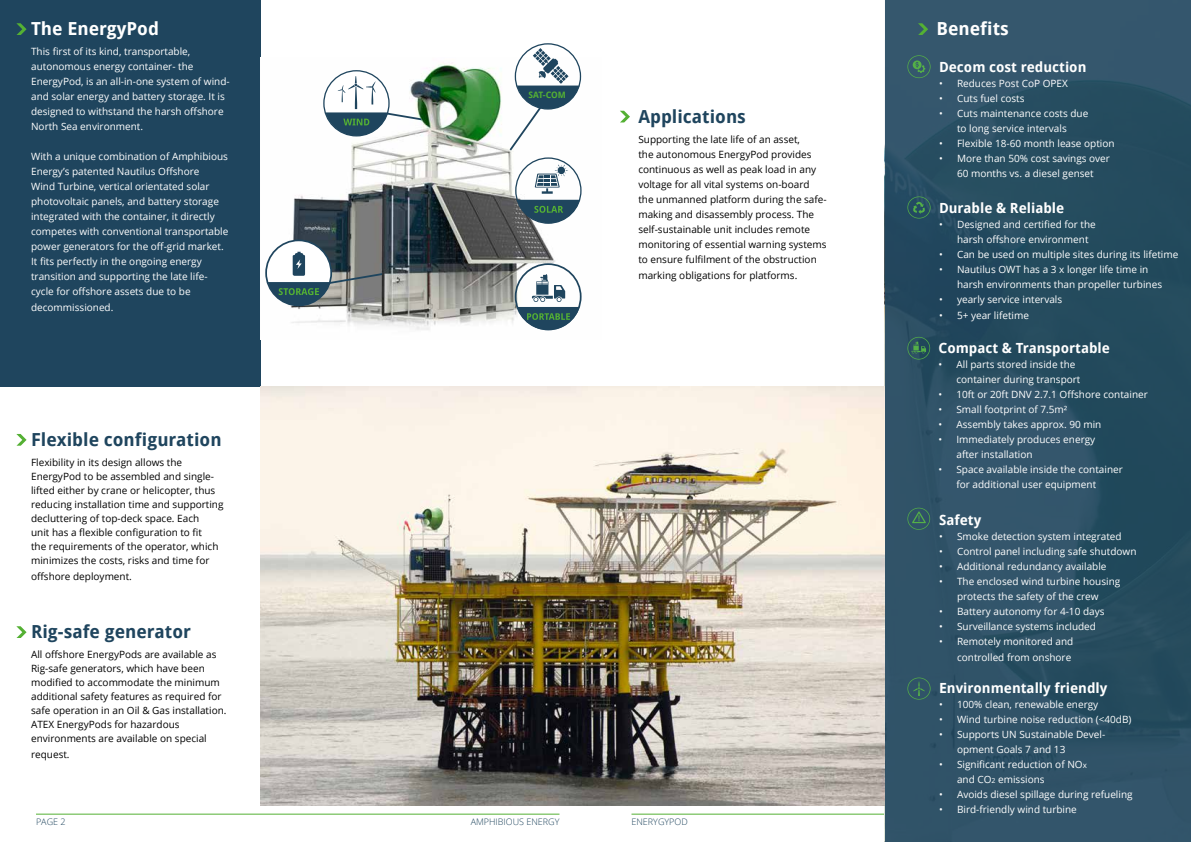
<style>
.page{position:relative;width:1191px;height:842px;background:#fff}
.page>*{position:absolute;margin:0;border:0;box-sizing:border-box;transform-origin:0 0}
.t1{font:700 18px "Droid Sans";color:#1f455e}
.t2{font:700 18px "Droid Sans";color:#fff}
.t3{font:700 14px "Droid Sans";color:#fff}
.t4{font:10px/15px "Open Sans";color:#fff}
.t5{font:10px/14px "Open Sans";color:#000}
.t6{font:300 9px "Open Sans";color:#1f455e}
.t7{font:700 8.8px "Droid Sans";letter-spacing:-.01em;color:#54b033}
.s1{font-size:8px}
.s2{font-size:7px}
</style>
<div class="page">
<hr style="left:36px;top:814px;width:523px;height:1px;background:#54b033">
<hr style="left:631px;top:814px;width:253px;height:1px;background:#54b033">
<div style="left:0;top:0;width:261px;height:387px;background:#1f455e"></div>
<div style="left:884px;top:0;width:307px;height:842px;background:linear-gradient(to right,#305369,#264c5f)"></div>
<svg style="left:907px;top:55px;width:23px;height:23px"></svg>
<svg style="left:907px;top:337px;width:23px;height:23px"></svg>
<svg style="left:907px;top:196px;width:23px;height:23px"></svg>
<svg style="left:907px;top:677px;width:23px;height:23px"></svg>
<img style="left:290px;top:63px;width:292px;height:268px">
<svg style="left:515px;top:157px;width:66px;height:67px"></svg>
<svg style="left:324px;top:71px;width:65px;height:65px"></svg>
<svg style="left:515px;top:263px;width:66px;height:67px"></svg>
<div style="left:538px;top:285px;width:9px;height:9px;background:#1f455e"></div>
<svg style="left:265px;top:239px;width:117px;height:67px"></svg>
<svg style="left:325px;top:76px;width:97px;height:60px"></svg>
<svg style="left:509px;top:43px;width:72px;height:108px"></svg>
<svg style="left:907px;top:508px;width:23px;height:22px"></svg>
<svg style="left:16px;top:434px;width:11px;height:12px"></svg>
<svg style="left:16px;top:626px;width:11px;height:12px"></svg>
<svg style="left:16px;top:23px;width:11px;height:12px"></svg>
<svg style="left:620px;top:111px;width:10px;height:11px"></svg>
<svg style="left:918px;top:23px;width:10px;height:12px"></svg>
<img style="left:261px;top:387px;width:623px;height:419px">
<h1 class="t2" style="left:31px;top:16px;width:129px">The EnergyPod</h1>
<p class="t4" style="left:31px;top:44px;width:200px">This first of its kind, transportable, autonomous energy container- the EnergyPod, is an all-in-one system of wind&shy;and solar energy and battery storage. It is designed to withstand the harsh offshore North Sea environment.</p>
<p class="t4" style="left:31px;top:149px;width:199px">With a unique combination of Amphibious Energy’s patented Nautilus Offshore<br>Wind Turbine, vertical orientated solar photovoltaic panels, and battery storage integrated with the container, it directly competes with conventional transportable power generators for the off-grid market.<br>It fits perfectly in the ongoing energy transition and supporting the late life&shy;cycle for offshore assets due to be</p>
<p class="t4" style="left:31px;top:300px;width:84px">decommissioned.</p>
<h1 class="t1" style="left:31px;top:427px;width:192px">Flexible configuration</h1>
<p class="t5" style="left:31px;top:455px;width:194px">Flexibility in its design allows the EnergyPod to be assembled and single&shy;lifted either by crane or helicopter, thus reducing installation time and supporting decluttering of top-deck space. Each<br>unit has a flexible configuration to fit<br>the requirements of the operator, which minimizes the costs, risks and time for</p>
<p class="t5" style="left:31px;top:569px;width:102px">offshore deployment.</p>
<h1 class="t1" style="left:31px;top:619px;width:161px">Rig-safe generator</h1>
<p class="t5" style="left:31px;top:647px;width:197px">All offshore EnergyPods are available as Rig-safe generators, which have been modified to accommodate the minimum additional safety features as required for safe operation in an Oil &amp; Gas installation.<br>ATEX EnergyPods for hazardous environments are available on special</p>
<p class="t5" style="left:31px;top:747px;width:40px">request.</p>
<p class="t7" style="left:528px;top:88px;width:39px">SAT-COM</p>
<p class="t6" style="left:36px;top:816px;width:31px">PAGE 2</p>
<p class="t6" style="left:471px;top:816px;width:90px">AMPHIBIOUS ENERGY</p>
<h1 class="t1" style="left:638px;top:103px;width:109px">Applications</h1>
<p class="t5" style="left:638px;top:131px;width:190px;line-height:15px">Supporting the late life of an asset,<br>the autonomous EnergyPod provides continuous as well as peak load in any voltage for all vital systems on-board the unmanned platform during the safe&shy;making and disassembly process. The self-sustainable unit includes remote monitoring of essential warning systems to ensure fulfilment of the obstruction</p>
<p class="t5" style="left:638px;top:268px;width:160px">marking obligations for platforms.</p>
<p class="t6" style="left:631px;top:816px;width:58px">ENERYGYPOD</p>
<h1 class="t2" style="left:936px;top:16px;width:74px">Benefits</h1>
<h2 class="t3" style="left:939px;top:57px;width:149px">Decom cost reduction</h2>
<p class="t4" style="left:939px;top:75px;width:130px">• Reduces Post CoP OPEX</p>
<p class="t4" style="left:939px;top:90px;width:87px">• Cuts fuel costs</p>
<p class="t4" style="left:939px;top:105px;width:151px;text-align:center">• Cuts maintenance costs due to long service intervals</p>
<p class="t4" style="left:939px;top:135px;width:177px">• Flexible 18-60 month lease option</p>
<p class="t4" style="left:939px;top:150px;width:172px;text-align:center">• More than 50% cost savings over<br>60 months vs. a diesel genset</p>
<h2 class="t3" style="left:939px;top:198px;width:127px">Durable &amp; Reliable</h2>
<p class="t4" style="left:957px;top:216px;width:140px;text-indent:-18px">• Designed and certified for the harsh offshore environment</p>
<p class="t4" style="left:939px;top:246px;width:241px">• Can be used on multiple sites during its lifetime</p>
<p class="t4" style="left:957px;top:261px;width:207px;text-indent:-18px">• Nautilus OWT has a 3 x longer life time in harsh environments than propeller turbines</p>
<p class="t4" style="left:939px;top:291px;width:125px">• yearly service intervals</p>
<p class="t4" style="left:939px;top:307px;width:91px">• 5+ year lifetime</p>
<h2 class="t3" style="left:938px;top:338px;width:173px">Compact &amp; Transportable</h2>
<p class="t4" style="left:956px;top:357px;width:125px;text-indent:-18px">• All parts stored inside the container during transport</p>
<p class="t4" style="left:938px;top:387px;width:211px">• 10ft or 20ft DNV 2.7.1 Offshore container</p>
<p class="t4" style="left:938px;top:402px;width:130px">• Small footprint of 7.5m²</p>
<p class="t4" style="left:938px;top:417px;width:164px">• Assembly takes approx. 90 min</p>
<p class="t4" style="left:956px;top:432px;width:140px;text-indent:-18px">• Immediately produces energy after installation</p>
<p class="t4" style="left:956px;top:462px;width:168px;text-indent:-18px">• Space available inside the container for additional user equipment</p>
<h2 class="t3" style="left:939px;top:509px;width:44px">Safety</h2>
<p class="t4" style="left:939px;top:528px;width:184px">• Smoke detection system integrated</p>
<p class="t4" style="left:939px;top:543px;width:199px">• Control panel including safe shutdown</p>
<p class="t4" style="left:939px;top:558px;width:169px">• Additional redundancy available</p>
<p class="t4" style="left:939px;top:573px;width:183px;text-align:center">• The enclosed wind turbine housing protects the safety of the crew</p>
<p class="t4" style="left:939px;top:603px;width:167px">• Battery autonomy for 4-10 days</p>
<p class="t4" style="left:939px;top:618px;width:158px">• Surveillance systems included</p>
<p class="t4" style="left:939px;top:633px;width:136px;line-height:16px;text-align:right">• Remotely monitored and controlled from onshore</p>
<h2 class="t3" style="left:939px;top:678px;width:170px">Environmentally friendly</h2>
<p class="t4" style="left:939px;top:696px;width:161px">• 100% clean, renewable energy</p>
<p class="t4" style="left:939px;top:711px;width:194px">• Wind turbine noise reduction (&lt;40dB)</p>
<p class="t4" style="left:957px;top:726px;width:150px;text-indent:-18px">• Supports UN Sustainable Devel&shy;opment Goals 7 and 13</p>
<p class="t4" style="left:957px;top:756px;width:131px;text-indent:-18px">• Significant reduction of NO<span class="s1">x </span>and CO<span class="s2">2</span> emissions</p>
<p class="t4" style="left:939px;top:786px;width:195px">• Avoids diesel spillage during refueling</p>
<p class="t4" style="left:939px;top:801px;width:139px">• Bird-friendly wind turbine</p>
</div>
